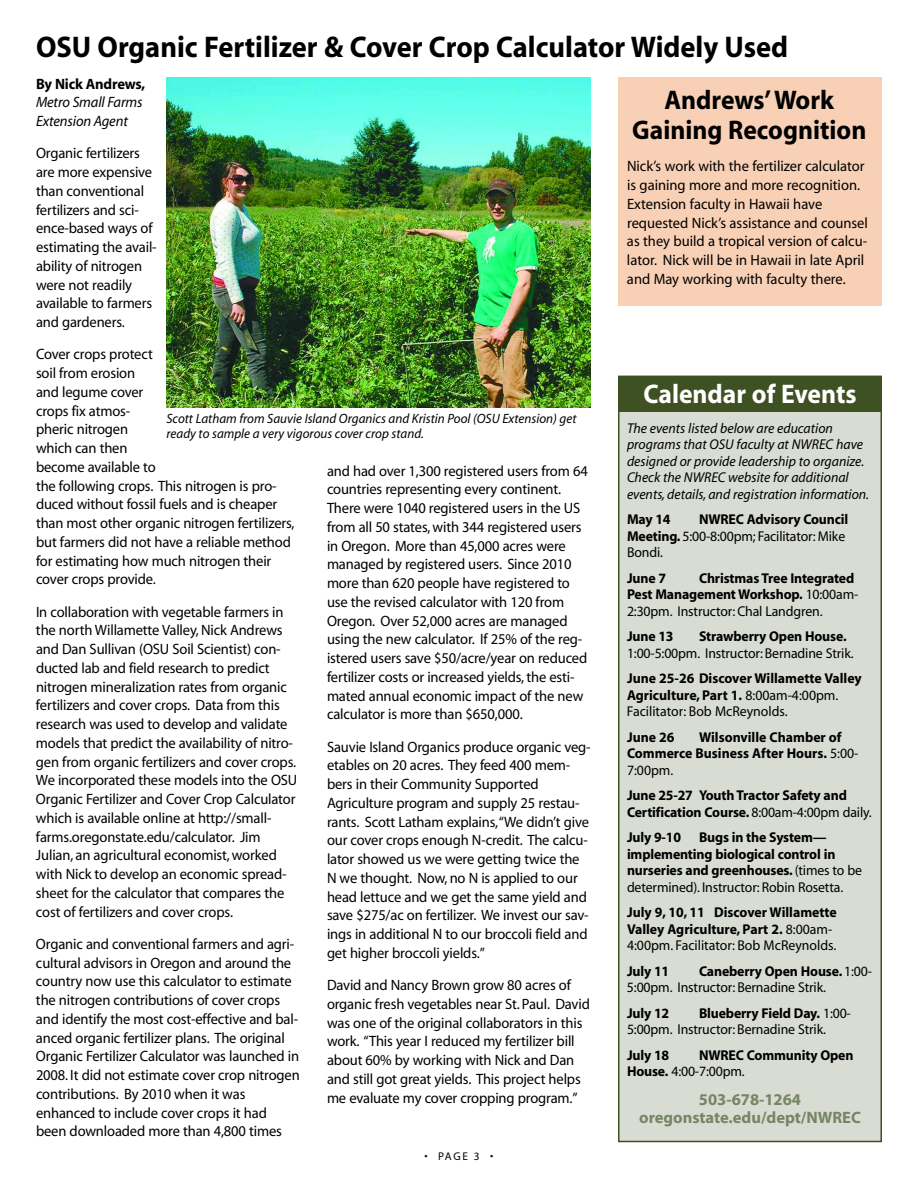
<style>
.page{position:relative;width:918px;height:1188px;background:#fff}
.page>*{position:absolute;margin:0;border:0;box-sizing:border-box;transform-origin:0 0}
.t1{font:700 30px "Myriad";color:#000;scale:.95 1}
.t2{font:700 27px/30px "Myriad";color:#000;text-align:center;scale:.95 1}
.t3{font:700 27px "Myriad";color:#fff;scale:.95 1}
.t4{font:700 16.5px/18px "Myriad";color:#778565;text-align:center}
.t5{font:15px/18.8px "Myriad";letter-spacing:-.01em;color:#000}
.t6{font:italic 15px/18.8px "Myriad";letter-spacing:-.01em;color:#000}
.t7{font:700 15px "Myriad";letter-spacing:-.015em;color:#000}
.t8{font:700 14.25px/16.5px "Myriad";letter-spacing:-.01em;color:#000}
.t9{font:14.25px/16.5px "Myriad";letter-spacing:-.01em;color:#000}
.t10{font:italic 14.25px/16.5px "Myriad";color:#000}
.t11{font:italic 13.5px/15.8px "Myriad";color:#000}
.t12{font:11.25px "Myriad";color:#000}
.s1{font-weight:700}
.s2{font-weight:400}
</style>
<div class="page">
<div style="left:618px;top:77px;width:264px;height:229px;background:#f8d0b5"></div>
<div style="left:619px;top:376px;width:262px;height:766px;background:#d8dcd3"></div>
<div style="left:618px;top:376px;width:264px;height:766px;border:2px solid #3d5122"></div>
<div style="left:618px;top:376px;width:264px;height:36px;background:#3d5122"></div>
<img style="left:166px;top:78px;width:425px;height:330px">
<h1 class="t1" style="left:36px;top:36px;width:793px">OSU Organic Fertilizer &amp; Cover Crop Calculator Widely Used</h1>
<p class="t7" style="left:36px;top:78px;width:111px">By Nick Andrews,</p>
<p class="t6" style="left:36px;top:94px;width:108px">Metro Small Farms<br>Extension Agent</p>
<p class="t5" style="left:36px;top:145px;width:122px">Organic fertilizers are more expensive than conventional fertilizers and sci&shy;ence-based ways of estimating the avail&shy;ability of nitrogen were not readily available to farmers and gardeners.</p>
<p class="t5" style="left:36px;top:346px;width:260px">Cover crops protect<br>soil from erosion<br>and legume cover<br>crops fix atmos-<br>pheric nitrogen<br>which can then<br>become available to<br>the following crops. This nitrogen is pro&shy;duced without fossil fuels and is cheaper than most other organic nitrogen fertilizers, but farmers did not have a reliable method for estimating how much nitrogen their cover crops provide.</p>
<p class="t5" style="left:36px;top:604px;width:263px">In collaboration with vegetable farmers in the north Willamette Valley, Nick Andrews and Dan Sullivan (OSU Soil Scientist) con&shy;ducted lab and field research to predict nitrogen mineralization rates from organic fertilizers and cover crops. Data from this research was used to develop and validate models that predict the availability of nitro&shy;gen from organic fertilizers and cover crops.<br>We incorporated these models into the OSU Organic Fertilizer and Cover Crop Calculator which is available online at http://small&shy;farms.oregonstate.edu/calculator. Jim Julian, an agricultural economist, worked with Nick to develop an economic spread&shy;sheet for the calculator that compares the cost of fertilizers and cover crops.</p>
<p class="t5" style="left:36px;top:936px;width:265px">Organic and conventional farmers and agri&shy;cultural advisors in Oregon and around the country now use this calculator to estimate the nitrogen contributions of cover crops and identify the most cost-effective and bal&shy;anced organic fertilizer plans. The original Organic Fertilizer Calculator was launched in 2008. It did not estimate cover crop nitrogen contributions. By 2010 when it was enhanced to include cover crops it had been downloaded more than 4,800 times</p>
<p class="t11" style="left:166px;top:411px;width:411px">Scott Latham from Sauvie Island Organics and Kristin Pool (OSU Extension) get ready to sample a very vigorous cover crop stand.</p>
<p class="t5" style="left:327px;top:463px;width:262px">and had over 1,300 registered users from 64 countries representing every continent.<br>There were 1040 registered users in the US from all 50 states, with 344 registered users in Oregon. More than 45,000 acres were managed by registered users. Since 2010 more than 620 people have registered to use the revised calculator with 120 from Oregon. Over 52,000 acres are managed using the new calculator. If 25% of the reg&shy;istered users save $50/acre/year on reduced fertilizer costs or increased yields, the esti&shy;mated annual economic impact of the new calculator is more than $650,000.</p>
<p class="t5" style="left:327px;top:739px;width:265px">Sauvie Island Organics produce organic veg&shy;etables on 20 acres. They feed 400 mem&shy;bers in their Community Supported Agriculture program and supply 25 restau&shy;rants. Scott Latham explains,“We didn’t give our cover crops enough N-credit. The calcu&shy;lator showed us we were getting twice the N we thought. Now, no N is applied to our head lettuce and we get the same yield and save $275/ac on fertilizer. We invest our sav&shy;ings in additional N to our broccoli field and get higher broccoli yields.”</p>
<p class="t5" style="left:327px;top:977px;width:264px">David and Nancy Brown grow 80 acres of organic fresh vegetables near St. Paul. David was one of the original collaborators in this work. “This year I reduced my fertilizer bill about 60% by working with Nick and Dan and still got great yields. This project helps me evaluate my cover cropping program.”</p>
<p class="t12" style="left:425px;top:1152px;width:70px">• PAGE 3 •</p>
<h2 class="t2" style="left:632px;top:87px;width:248px">Andrews’ Work<br>Gaining Recognition</h2>
<p class="t5" style="left:627px;top:158px;width:242px">Nick’s work with the fertilizer calculator is gaining more and more recognition.<br>Extension faculty in Hawaii have requested Nick’s assistance and counsel as they build a tropical version of calcu&shy;lator. Nick will be in Hawaii in late April and May working with faculty there.</p>
<h2 class="t3" style="left:643px;top:384px;width:226px">Calendar of Events</h2>
<p class="t10" style="left:627px;top:421px;width:244px">The events listed below are education programs that OSU faculty at NWREC have designed or provide leadership to organize.<br>Check the NWREC website for additional events, details, and registration information.</p>
<p class="t8" style="left:627px;top:513px;width:45px">May 14</p>
<p class="t9" style="left:627px;top:513px;width:223px;text-indent:72px"><span class="s1">NWREC Advisory Council<br>Meeting.</span> 5:00-8:00pm; Facilitator: Mike<br>Bondi.</p>
<p class="t8" style="left:627px;top:571px;width:41px">June 7</p>
<p class="t8" style="left:627px;top:571px;width:233px;text-indent:72px">Christmas Tree Integrated<br>Pest Management Workshop. <span class="s2">10:00am-<br>2:30pm. Instructor: Chal Landgren.</span></p>
<p class="t8" style="left:627px;top:630px;width:48px">June 13</p>
<p class="t8" style="left:699px;top:630px;width:149px">Strawberry Open House.</p>
<p class="t9" style="left:627px;top:646px;width:228px">1:00-5:00pm. Instructor: Bernadine Strik.</p>
<p class="t8" style="left:627px;top:672px;width:236px">June 25-26 Discover Willamette Valley<br>Agriculture, Part 1. <span class="s2">8:00am-4:00pm.<br>Facilitator: Bob McReynolds.</span></p>
<p class="t8" style="left:627px;top:730px;width:49px">June 26</p>
<p class="t8" style="left:627px;top:730px;width:233px;text-indent:72px">Wilsonville Chamber of<br>Commerce Business After Hours. <span class="s2">5:00-<br>7:00pm.</span></p>
<p class="t8" style="left:627px;top:789px;width:246px">June 25-27 Youth Tractor Safety and<br>Certification Course. <span class="s2">8:00am-4:00pm daily.</span></p>
<p class="t8" style="left:627px;top:831px;width:56px">July 9-10</p>
<p class="t8" style="left:627px;top:831px;width:237px;text-indent:72px">Bugs in the System— implementing biological control in nurseries and greenhouses.<span class="s2">(times to be determined). Instructor: Robin Rosetta.</span></p>
<p class="t8" style="left:627px;top:906px;width:211px">July 9, 10, 11 Discover Willamette<br>Valley Agriculture, Part 2. <span class="s2">8:00am-<br>4:00pm. Facilitator: Bob McReynolds.</span></p>
<p class="t8" style="left:627px;top:964px;width:44px">July 11</p>
<p class="t9" style="left:627px;top:964px;width:247px;text-indent:72px"><span class="s1">Caneberry Open House.</span> 1:00-<br>5:00pm. Instructor: Bernadine Strik.</p>
<p class="t8" style="left:627px;top:1006px;width:44px">July 12</p>
<p class="t9" style="left:627px;top:1006px;width:225px;text-indent:72px"><span class="s1">Blueberry Field Day.</span> 1:00-<br>5:00pm. Instructor: Bernadine Strik.</p>
<p class="t8" style="left:627px;top:1048px;width:44px">July 18</p>
<p class="t8" style="left:627px;top:1048px;width:228px;text-indent:72px">NWREC Community Open<br>House. <span class="s2">4:00-7:00pm.</span></p>
<p class="t4" style="left:639px;top:1092px;width:223px">503-678-1264 oregonstate.edu/dept/NWREC</p>
</div>
